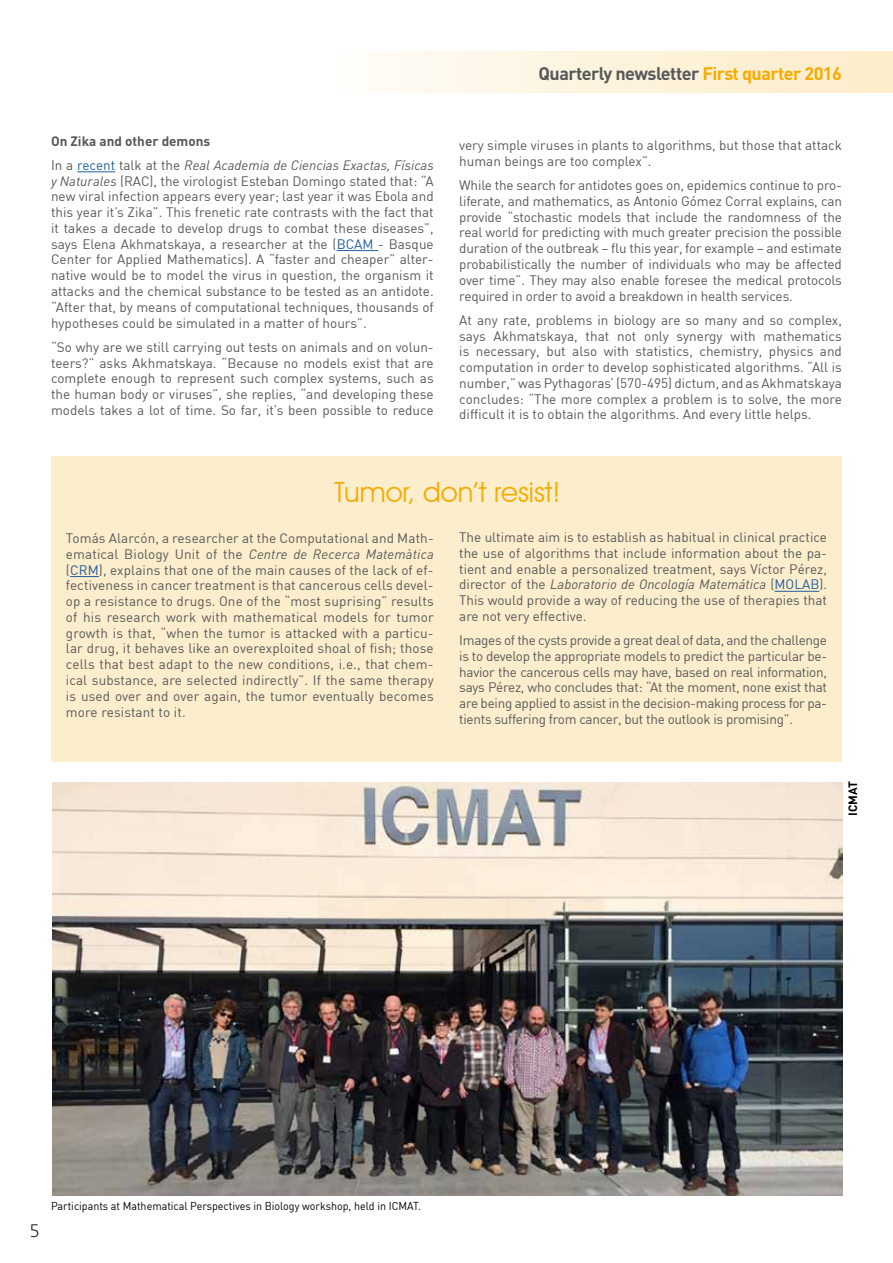
<style>
.page{position:relative;width:893px;height:1263px;background:#fff}
.page>*{position:absolute;margin:0;border:0;box-sizing:border-box;transform-origin:0 0}
.t1{font:27.9px "Avant Garde IT Cby BT";color:#f5ab00}
.t2{font:700 18px "DIN";letter-spacing:-.03em;color:#575959}
.t3{font:300 18px "Caecilia LT Std";color:#000}
.t4{font:13.5px/15.8px "DIN";color:#575959;text-align:justify}
.t5{font:italic 13.5px/24.3px "DIN";color:#575959}
.t6{font:700 12px "DIN";color:#000}
.t7{font:11.25px "DIN";color:#000;scale:.95 1}
.s1{font-weight:700;font-style:normal}
.s2{font-style:normal}
.s3{font-style:normal;color:#215e9e}
.s4{font-style:italic}
.s5{color:#215e9e}
.s6{color:#f7ab00}
</style>
<div class="page">
<div style="left:51px;top:456px;width:791px;height:305px;background:#fcedcc"></div>
<div style="left:242px;top:51px;width:651px;height:42px;background:linear-gradient(to right,#fff,#fbebc7)"></div>
<svg style="left:70px;top:576px;width:29px;height:1px"></svg>
<hr style="left:77px;top:171px;width:38px;height:1px;background:#215e9e">
<hr style="left:337px;top:250px;width:41px;height:1px;background:#215e9e">
<hr style="left:775px;top:591px;width:44px;height:1px;background:#215e9e">
<img style="left:52px;top:782px;width:791px;height:414px">
<p class="t5" style="left:51px;top:128px;width:384px"><span class="s1">On Zika and other demons<br></span><span class="s2">In a</span> <span class="s3">recent</span> <span class="s2">talk at the</span> Real Academia de Ciencias Exactas, Físicas</p>
<p class="t4" style="left:51px;top:173px;width:384px"><span class="s4">y Naturales</span> (RAC), the virologist Esteban Domingo stated that: “A new viral infection appears every year; last year it was Ebola and this year it’s Zika”. This frenetic rate contrasts with the fact that it takes a decade to develop drugs to combat these diseases”, says Elena Akhmatskaya, a researcher at the (<span class="s5">BCAM</span> - Basque Center for Applied Mathematics). A “faster and cheaper” alter&shy;native would be to model the virus in question, the organism it attacks and the chemical substance to be tested as an antidote. “After that, by means of computational techniques, thousands of hypotheses could be simulated in a matter of hours”.</p>
<p class="t4" style="left:51px;top:339px;width:384px">“So why are we still carrying out tests on animals and on volun&shy;teers?” asks Akhmatskaya. “Because no models exist that are complete enough to represent such complex systems, such as the human body or viruses”, she replies, “and developing these models takes a lot of time. So far, it’s been possible to reduce</p>
<h2 class="t2" style="left:538px;top:62px;width:305px">Quarterly newsletter <span class="s6">First quarter 2016</span></h2>
<p class="t4" style="left:459px;top:137px;width:384px">very simple viruses in plants to algorithms, but those that attack human beings are too complex”.</p>
<p class="t4" style="left:459px;top:177px;width:384px">While the search for antidotes goes on, epidemics continue to pro&shy;liferate, and mathematics, as Antonio Gómez Corral explains, can provide “stochastic models that include the randomness of the real world for predicting with much greater precision the possible duration of the outbreak – flu this year, for example – and estimate probabilistically the number of individuals who may be affected over time”. They may also enable foresee the medical protocols required in order to avoid a breakdown in health services.</p>
<p class="t4" style="left:459px;top:312px;width:384px">At any rate, problems in biology are so many and so complex, says Akhmatskaya, that not only synergy with mathematics is necessary, but also with statistics, chemistry, physics and computation in order to develop sophisticated algorithms. “All is number,” was Pythagoras’ (570-495) dictum, and as Akhmatskaya concludes: “The more complex a problem is to solve, the more difficult it is to obtain the algorithms. And every little helps.</p>
<h1 class="t1" style="left:335px;top:475px;width:227px">Tumor, don’t resist!</h1>
<p class="t4" style="left:66px;top:530px;width:369px">Tomás Alarcón, a researcher at the Computational and Math&shy;ematical Biology Unit of the <span class="s4">Centre de Recerca Matemàtica </span>(<span class="s5">CRM</span>), explains that one of the main causes of the lack of ef&shy;fectiveness in cancer treatment is that cancerous cells devel&shy;op a resistance to drugs. One of the “most suprising” results of his research work with mathematical models for tumor growth is that, “when the tumor is attacked with a particu&shy;lar drug, it behaves like an overexploited shoal of fish; those cells that best adapt to the new conditions, i.e., that chem&shy;ical substance, are selected indirectly”. If the same therapy is used over and over again, the tumor eventually becomes more resistant to it.</p>
<p class="t4" style="left:459px;top:529px;width:369px">The ultimate aim is to establish as habitual in clinical practice the use of algorithms that include information about the pa&shy;tient and enable a personalized treatment, says Víctor Pérez, director of the <span class="s4">Laboratorio de Oncología Matemática</span> (<span class="s5">MOLAB</span>).<br>This would provide a way of reducing the use of therapies that are not very effective.</p>
<p class="t4" style="left:459px;top:632px;width:369px">Images of the cysts provide a great deal of data, and the challenge is to develop the appropriate models to predict the particular be&shy;havior the cancerous cells may have, based on real information, says Pérez, who concludes that: “At the moment, none exist that are being applied to assist in the decision-making process for pa&shy;tients suffering from cancer, but the outlook is promising”.</p>
<p class="t6" style="left:845px;top:816px;width:36px;rotate:-90deg">ICMAT</p>
<h2 class="t3" style="left:30px;top:1221px;width:12px">5</h2>
<p class="t7" style="left:51px;top:1198px;width:391px">Participants at Mathematical Perspectives in Biology workshop, held in ICMAT.</p>
</div>
